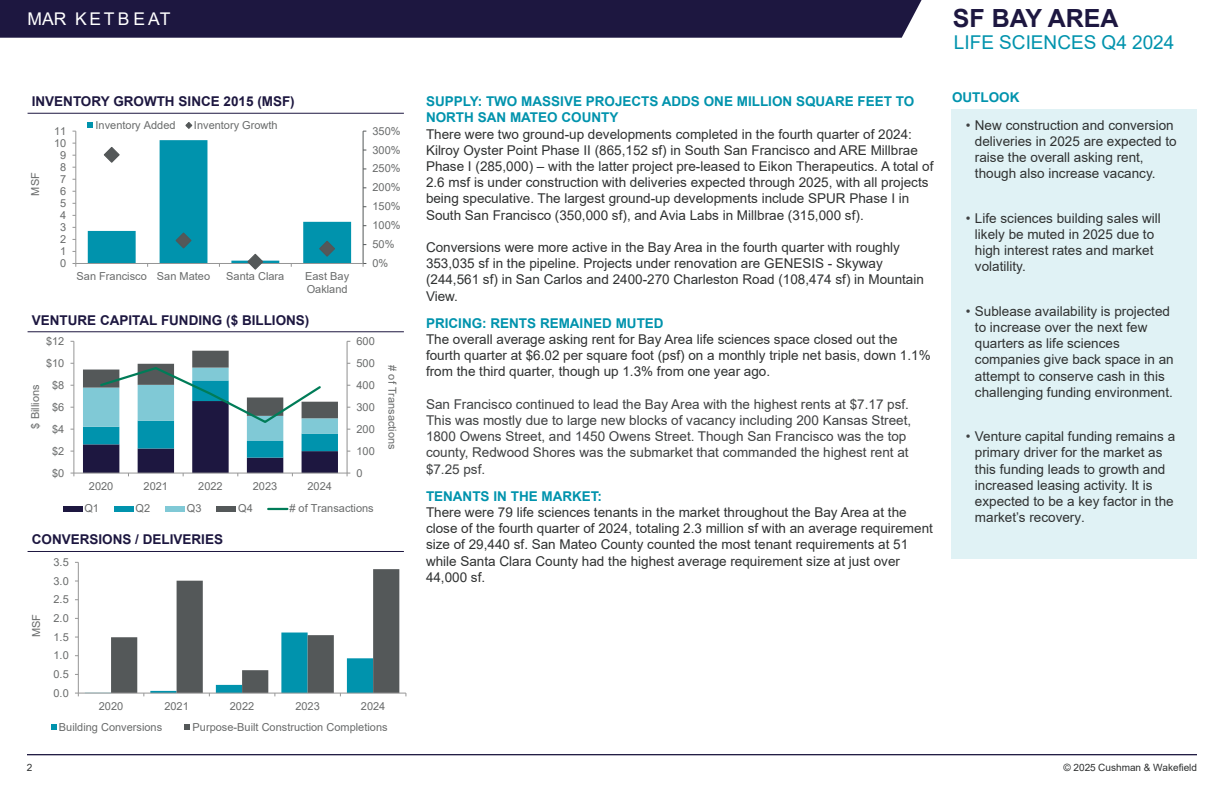
<style>
.page{position:relative;width:1224px;height:792px;background:#fff}
.page>*{position:absolute;margin:0;border:0;box-sizing:border-box;transform-origin:0 0}
.t1{font:700 25px "Arial";color:#1d1740}
.t2{font:19px "Arial";color:#0093ad}
.t3{font:17.5px "Arial";letter-spacing:.165em;color:#fff}
.t4{font:13.5px/16.2px "Arial";color:#2f3131}
.t5{font:13.5px/16.2px "Arial";color:#3f4142}
.t6{font:700 13.5px/16.2px "Arial";color:#0093ad}
.t7{font:700 13.5px "Arial";color:#1d1740}
.t8{font:11px/12.6px "Arial";color:#696b6b}
.t9{font:10px "Arial";color:#2f3131}
.s1{color:#3f4142}
</style>
<div class="page">
<div style="left:0;top:0;width:922px;height:38px;background:#1d1740"></div>
<hr style="left:28px;top:113px;width:376px;height:1px;background:#1d1740">
<hr style="left:28px;top:331px;width:376px;height:1px;background:#1d1740">
<hr style="left:28px;top:551px;width:376px;height:1px;background:#1d1740">
<hr style="left:27px;top:754px;width:1170px;height:1px;background:#1d1740">
<div style="left:952px;top:110px;width:245px;height:449px;background:#e0f2f5"></div>
<hr style="left:363px;top:131px;width:1px;height:132px;background:#545859">
<hr style="left:75px;top:131px;width:1px;height:132px;background:#969696">
<hr style="left:76px;top:263px;width:287px;height:1px;background:#969696">
<svg style="left:88px;top:140px;width:263px;height:130px"></svg>
<svg style="left:88px;top:123px;width:5px;height:5px"></svg>
<svg style="left:185px;top:122px;width:8px;height:7px"></svg>
<hr style="left:347px;top:341px;width:1px;height:132px;background:#8f8f8f">
<hr style="left:74px;top:341px;width:1px;height:132px;background:#969696">
<hr style="left:74px;top:473px;width:273px;height:1px;background:#969696">
<svg style="left:83px;top:351px;width:255px;height:125px"></svg>
<div style="left:63px;top:506px;width:19px;height:6px;background:#1d1740"></div>
<div style="left:114px;top:506px;width:20px;height:6px;background:#0093ad"></div>
<div style="left:166px;top:506px;width:19px;height:6px;background:#80c9d6"></div>
<div style="left:217px;top:506px;width:19px;height:6px;background:#545859"></div>
<svg style="left:268px;top:508px;width:19px;height:2px"></svg>
<hr style="left:78px;top:562px;width:1px;height:131px;background:#969696">
<hr style="left:78px;top:693px;width:328px;height:1px;background:#969696">
<svg style="left:85px;top:569px;width:314px;height:127px"></svg>
<svg style="left:51px;top:725px;width:6px;height:5px"></svg>
<svg style="left:185px;top:725px;width:5px;height:5px"></svg>
<p class="t3" style="left:28px;top:7px;width:144px">MAR K ETBEAT</p>
<h2 class="t1" style="left:953px;top:0;width:167px">SF BAY AREA</h2>
<p class="t2" style="left:954px;top:29px;width:222px">LIFE SCIENCES Q4 2024</p>
<p class="t7" style="left:32px;top:92px;width:264px">INVENTORY GROWTH SINCE 2015 (MSF)</p>
<p class="t6" style="left:952px;top:89px;width:69px">OUTLOOK</p>
<p class="t6" style="left:426px;top:93px;width:490px">SUPPLY: TWO MASSIVE PROJECTS ADDS ONE MILLION SQUARE FEET TO<br>NORTH SAN MATEO COUNTY</p>
<p class="t4" style="left:426px;top:126px;width:509px">There were two ground-up developments completed in the fourth quarter of 2024:<br>Kilroy Oyster Point Phase II (865,152 sf) in South San Francisco and ARE Millbrae Phase I (285,000) – with the latter project pre-leased to Eikon Therapeutics. A total of 2.6 msf is under construction with deliveries expected through 2025, with all projects being speculative. The largest ground-up developments include SPUR Phase I in South San Francisco (350,000 sf), and Avia Labs in Millbrae (315,000 sf).</p>
<p class="t4" style="left:426px;top:239px;width:499px">Conversions were more active in the Bay Area in the fourth quarter with roughly 353,035 sf in the pipeline. Projects under renovation are GENESIS - Skyway (244,561 sf) in San Carlos and 2400-270 Charleston Road (108,474 sf) in Mountain View.</p>
<p class="t6" style="left:426px;top:315px;width:239px">PRICING: RENTS REMAINED MUTED</p>
<p class="t4" style="left:426px;top:331px;width:506px">The overall average asking rent for Bay Area life sciences space closed out the fourth quarter at $6.02 per square foot (psf) on a monthly triple net basis, down 1.1% from the third quarter, though up 1.3% from one year ago.</p>
<p class="t5" style="left:426px;top:396px;width:487px">San Francisco continued to lead the Bay Area with the highest rents at $7.17 psf.<br>This was mostly due to large new blocks of vacancy including 200 Kansas Street, 1800 Owens Street, and 1450 Owens Street. Though San Francisco was the top county, Redwood Shores was the submarket that commanded the highest rent at $7.25 psf.</p>
<p class="t6" style="left:426px;top:488px;width:178px">TENANTS IN THE MARKET:</p>
<p class="t4" style="left:426px;top:504px;width:508px">There were 79 life sciences tenants in the market throughout the Bay Area at the close of the fourth quarter of 2024, totaling 2.3 million sf with an average requirement size of 29,440 sf. San Mateo County counted the most tenant requirements at 51 while Santa Clara County had the highest average requirement size at just over 44,000 sf.</p>
<p class="t4" style="left:975px;top:117px;width:203px;text-indent:-9px"><span class="s1">•</span> New construction and conversion deliveries in 2025 are expected to raise the overall asking rent, though also increase vacancy.</p>
<p class="t4" style="left:975px;top:210px;width:187px;text-indent:-9px"><span class="s1">•</span> Life sciences building sales will likely be muted in 2025 due to high interest rates and market volatility.</p>
<p class="t4" style="left:975px;top:303px;width:200px;text-indent:-9px"><span class="s1">•</span> Sublease availability is projected to increase over the next few quarters as life sciences companies give back space in an attempt to conserve cash in this challenging funding environment.</p>
<p class="t4" style="left:975px;top:428px;width:202px;text-indent:-9px"><span class="s1">•</span> Venture capital funding remains a primary driver for the market as this funding leads to growth and increased leasing activity. It is expected to be a key factor in the market’s recovery.</p>
<p class="t8" style="left:96px;top:119px;width:82px">Inventory Added</p>
<p class="t8" style="left:194px;top:119px;width:85px">Inventory Growth</p>
<p class="t8" style="left:373px;top:124px;width:30px">350%</p>
<p class="t8" style="left:54px;top:124px;width:14px">11</p>
<p class="t8" style="left:54px;top:136px;width:14px">10</p>
<p class="t8" style="left:373px;top:143px;width:30px">300%</p>
<p class="t8" style="left:60px;top:148px;width:8px">9</p>
<p class="t8" style="left:60px;top:161px;width:8px">8</p>
<p class="t8" style="left:373px;top:162px;width:30px">250%</p>
<p class="t8" style="left:29px;top:196px;width:25px;rotate:-90deg">MSF</p>
<p class="t8" style="left:60px;top:173px;width:8px">7</p>
<p class="t8" style="left:373px;top:181px;width:30px">200%</p>
<p class="t8" style="left:60px;top:185px;width:8px">6</p>
<p class="t8" style="left:60px;top:197px;width:8px">5</p>
<p class="t8" style="left:373px;top:200px;width:30px">150%</p>
<p class="t8" style="left:60px;top:209px;width:8px">4</p>
<p class="t8" style="left:373px;top:219px;width:30px">100%</p>
<p class="t8" style="left:60px;top:221px;width:8px">3</p>
<p class="t8" style="left:60px;top:233px;width:8px">2</p>
<p class="t8" style="left:373px;top:238px;width:23px">50%</p>
<p class="t8" style="left:60px;top:245px;width:8px">1</p>
<p class="t8" style="left:373px;top:257px;width:17px">0%</p>
<p class="t8" style="left:60px;top:257px;width:8px">0</p>
<p class="t8" style="left:77px;top:270px;width:72px">San Francisco</p>
<p class="t8" style="left:157px;top:270px;width:55px">San Mateo</p>
<p class="t8" style="left:226px;top:270px;width:60px">Santa Clara</p>
<p class="t8" style="left:305px;top:270px;width:46px">East Bay<br>Oakland</p>
<p class="t7" style="left:32px;top:310px;width:279px">VENTURE CAPITAL FUNDING ($ BILLIONS)</p>
<p class="t8" style="left:46px;top:335px;width:20px">$12</p>
<p class="t8" style="left:357px;top:335px;width:20px">600</p>
<p class="t8" style="left:46px;top:357px;width:20px">$10</p>
<p class="t8" style="left:357px;top:357px;width:20px">500</p>
<p class="t8" style="left:399px;top:365px;width:86px;rotate:90deg"># of Transactions</p>
<p class="t8" style="left:52px;top:378px;width:14px">$8</p>
<p class="t8" style="left:357px;top:378px;width:20px">400</p>
<p class="t8" style="left:29px;top:429px;width:46px;rotate:-90deg">$ Billions</p>
<p class="t8" style="left:52px;top:400px;width:14px">$6</p>
<p class="t8" style="left:357px;top:400px;width:20px">300</p>
<p class="t8" style="left:52px;top:422px;width:14px">$4</p>
<p class="t8" style="left:357px;top:422px;width:20px">200</p>
<p class="t8" style="left:52px;top:444px;width:14px">$2</p>
<p class="t8" style="left:357px;top:444px;width:20px">100</p>
<p class="t8" style="left:52px;top:466px;width:14px">$0</p>
<p class="t8" style="left:357px;top:466px;width:8px">0</p>
<p class="t8" style="left:89px;top:479px;width:26px">2020</p>
<p class="t8" style="left:144px;top:479px;width:26px">2021</p>
<p class="t8" style="left:198px;top:479px;width:26px">2022</p>
<p class="t8" style="left:253px;top:479px;width:26px">2023</p>
<p class="t8" style="left:308px;top:479px;width:26px">2024</p>
<p class="t8" style="left:84px;top:502px;width:16px">Q1</p>
<p class="t8" style="left:136px;top:502px;width:16px">Q2</p>
<p class="t8" style="left:187px;top:502px;width:16px">Q3</p>
<p class="t8" style="left:238px;top:502px;width:16px">Q4</p>
<p class="t8" style="left:289px;top:502px;width:86px"># of Transactions</p>
<p class="t7" style="left:32px;top:530px;width:193px">CONVERSIONS / DELIVERIES</p>
<p class="t8" style="left:54px;top:556px;width:17px">3.5</p>
<p class="t8" style="left:54px;top:574px;width:17px">3.0</p>
<p class="t8" style="left:30px;top:637px;width:25px;rotate:-90deg">MSF</p>
<p class="t8" style="left:54px;top:593px;width:17px">2.5</p>
<p class="t8" style="left:54px;top:612px;width:17px">2.0</p>
<p class="t8" style="left:54px;top:630px;width:17px">1.5</p>
<p class="t8" style="left:54px;top:649px;width:17px">1.0</p>
<p class="t8" style="left:54px;top:668px;width:17px">0.5</p>
<p class="t8" style="left:54px;top:686px;width:17px">0.0</p>
<p class="t8" style="left:99px;top:699px;width:26px">2020</p>
<p class="t8" style="left:164px;top:699px;width:26px">2021</p>
<p class="t8" style="left:230px;top:699px;width:26px">2022</p>
<p class="t8" style="left:295px;top:699px;width:26px">2023</p>
<p class="t8" style="left:361px;top:699px;width:26px">2024</p>
<p class="t8" style="left:59px;top:721px;width:105px">Building Conversions</p>
<p class="t8" style="left:193px;top:721px;width:197px">Purpose-Built Construction Completions</p>
<p class="t9" style="left:27px;top:761px;width:7px">2</p>
<p class="t9" style="left:1063px;top:761px;width:135px">© 2025 Cushman &amp; Wakefield</p>
</div>
